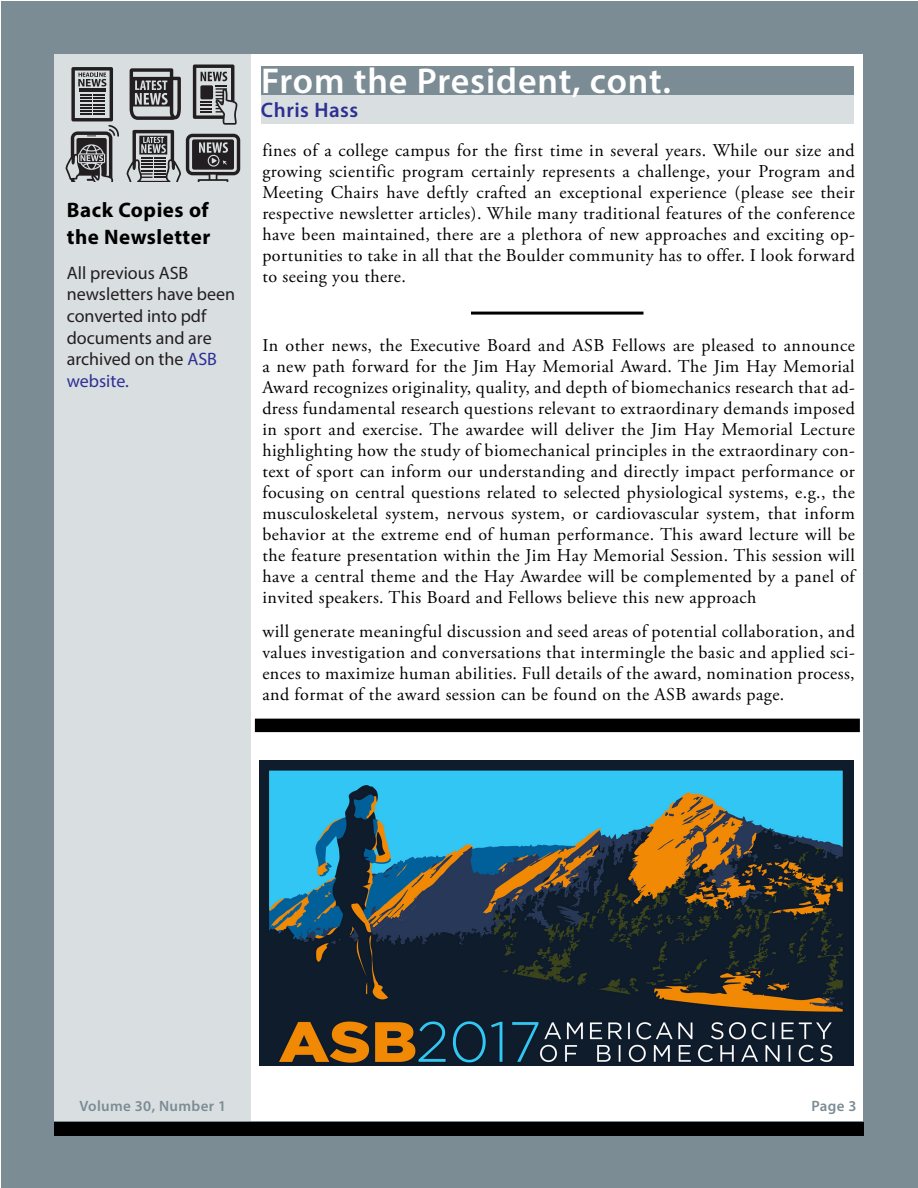
<style>
.page{position:relative;width:918px;height:1188px;background:#fff}
.page>*{position:absolute;margin:0;border:0;box-sizing:border-box;transform-origin:0 0}
.Address{font:600 36px "Myriad Pro";letter-spacing:.025em;color:#fff}
.Sidebar{font:700 21px/27px "Myriad Pro";letter-spacing:.025em;color:#000}
.Address-2{font:600 21px "Myriad Pro";letter-spacing:.025em;color:#2e3092}
.Body{font:18px/21px "Adobe Garamond Pro";letter-spacing:.025em;color:#000;text-align:justify}
.t1{font:18px/21.6px "Myriad Pro";color:#231f20}
.Address-3{font:600 15px "Myriad Pro";letter-spacing:.025em;color:#7b8c94}
.s1{color:#2e3092}
</style>
<div class="page">
<div style="left:2px;top:2px;width:916px;height:1186px;background:#7b8c94"></div>
<div style="left:54px;top:1122px;width:810px;height:14px;background:#000"></div>
<div style="left:54px;top:54px;width:198px;height:1066px;background:#d9dee1"></div>
<div style="left:252px;top:54px;width:611px;height:1066px;background:#fff"></div>
<div style="left:261px;top:95px;width:592px;height:29px;background:#d9dee1"></div>
<div style="left:261px;top:66px;width:593px;height:29px;background:#7b8c94"></div>
<div style="left:255px;top:719px;width:605px;height:13px;background:#000"></div>
<hr style="left:471px;top:312px;width:172px;height:3px;background:#000">
<img style="left:259px;top:761px;width:594px;height:304px">
<svg style="left:126px;top:64px;width:114px;height:117px"></svg>
<svg style="left:65px;top:67px;width:54px;height:114px"></svg>
<p class="Address" style="left:261px;top:58px;width:411px">From the President, cont.</p>
<p class="Sidebar" style="left:67px;top:195px;width:145px">Back Copies of the Newsletter</p>
<p class="t1" style="left:67px;top:262px;width:170px">All previous ASB newsletters have been converted into pdf documents and are archived on the <span class="s1">ASB website.</span></p>
<p class="Address-2" style="left:261px;top:97px;width:99px">Chris Hass</p>
<p class="Body" style="left:262px;top:140px;width:594px">fines of a college campus for the first time in several years. While our size and growing scientific program certainly represents a challenge, your Program and Meeting Chairs have deftly crafted an exceptional experience (please see their respective newsletter articles). While many traditional features of the conference have been maintained, there are a plethora of new approaches and exciting op&shy;portunities to take in all that the Boulder community has to offer. I look forward to seeing you there.</p>
<p class="Body" style="left:262px;top:335px;width:594px">In other news, the Executive Board and ASB Fellows are pleased to announce a new path forward for the Jim Hay Memorial Award. The Jim Hay Memorial Award recognizes originality, quality, and depth of biomechanics research that ad&shy;dress fundamental research questions relevant to extraordinary demands imposed in sport and exercise. The awardee will deliver the Jim Hay Memorial Lecture highlighting how the study of biomechanical principles in the extraordinary con&shy;text of sport can inform our understanding and directly impact performance or focusing on central questions related to selected physiological systems, e.g., the musculoskeletal system, nervous system, or cardiovascular system, that inform behavior at the extreme end of human performance. This award lecture will be the feature presentation within the Jim Hay Memorial Session. This session will have a central theme and the Hay Awardee will be complemented by a panel of invited speakers. This Board and Fellows believe this new approach</p>
<p class="Body" style="left:262px;top:622px;width:594px">will generate meaningful discussion and seed areas of potential collaboration, and values investigation and conversations that intermingle the basic and applied sci&shy;ences to maximize human abilities. Full details of the award, nomination process, and format of the award session can be found on the ASB awards page.</p>
<p class="Address-3" style="left:79px;top:1096px;width:148px">Volume 30, Number 1</p>
<p class="Address-3" style="left:811px;top:1096px;width:47px">Page 3</p>
</div>
